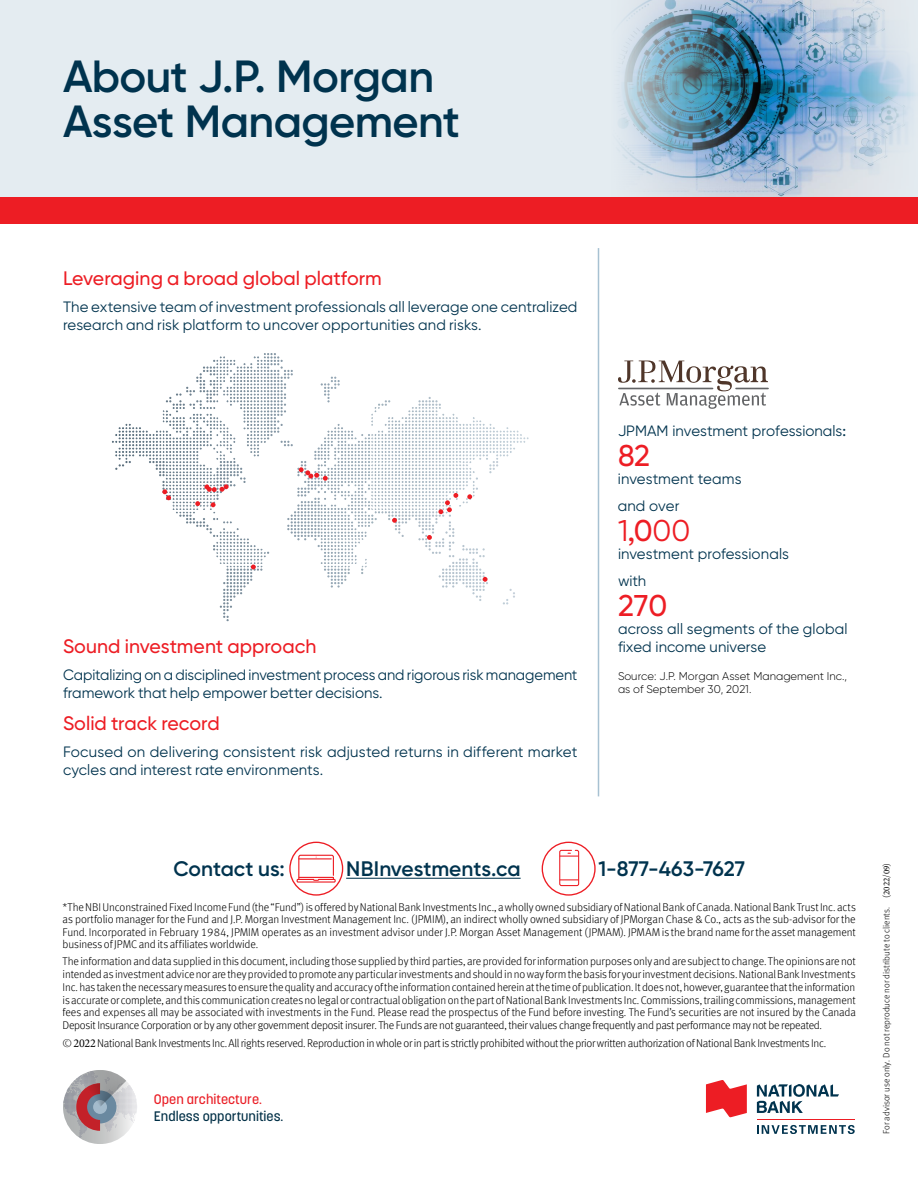
<style>
.page{position:relative;width:918px;height:1188px;background:#fff}
.page>*{position:absolute;margin:0;border:0;box-sizing:border-box;transform-origin:0 0}
.t1{font:600 45px/45px "Gilroy BN";letter-spacing:-.015em;color:#00334e}
.t2{font:500 30px "Gilroy";color:#ed1d24}
.t3{font:30px "Gilroy BN";color:#ed1d24}
.t4{font:600 21px "Gilroy BN";color:#00334e}
.t5{font:500 19.5px "Gilroy BN";color:#ed1d24}
.t6{font:15px/18px "Gilroy BN";color:#00334e}
.t7{font:500 13.65px "BN Korolev";color:#002f46}
.t8{font:500 13.65px "BN Korolev";color:#ea1e26}
.t9{font:300 11.25px/12.8px "Meta Offc Pro";letter-spacing:-.025em;color:#000;text-align:justify}
.t10{font:300 11.25px/13.2px "Gilroy";color:#000}
.t11{font:300 9px "Meta Offc Pro";color:#000}
.s1{font-family:"Gilroy";font-weight:500}
.s2{font-family:"Minion Pro";font-weight:400;font-size:12px}
.s3{font-family:"Minion Pro";font-weight:400}
</style>
<div class="page">
<hr style="left:346px;top:878px;width:175px;height:1px;background:#00334e">
<svg style="left:296px;top:854px;width:40px;height:29px"></svg>
<div style="left:289px;top:842px;width:54px;height:54px;border:1px solid #ed1d24;border-radius:50%"></div>
<div style="left:559px;top:850px;width:20px;height:36px;border:1px solid #ed1d24;border-radius:2px"></div>
<svg style="left:560px;top:879px;width:19px;height:1px"></svg>
<svg style="left:560px;top:853px;width:19px;height:4px"></svg>
<div style="left:542px;top:842px;width:54px;height:54px;border:1px solid #ed1d24;border-radius:50%"></div>
<svg style="left:706px;top:1080px;width:41px;height:37px"></svg>
<hr style="left:757px;top:1119px;width:97px;height:1px;background:#ed1d24">
<svg style="left:757px;top:1125px;width:98px;height:9px"></svg>
<svg style="left:757px;top:1084px;width:82px;height:29px"></svg>
<svg style="left:63px;top:1070px;width:74px;height:74px"></svg>
<hr style="left:598px;top:248px;width:1px;height:548px;background:#a7c1d2">
<svg style="left:179px;top:515px;width:36px;height:22px"></svg>
<svg style="left:115px;top:461px;width:16px;height:9px"></svg>
<svg style="left:166px;top:360px;width:49px;height:46px"></svg>
<svg style="left:503px;top:589px;width:12px;height:15px"></svg>
<svg style="left:324px;top:569px;width:26px;height:19px"></svg>
<svg style="left:371px;top:515px;width:6px;height:9px"></svg>
<svg style="left:489px;top:461px;width:9px;height:12px"></svg>
<svg style="left:378px;top:400px;width:12px;height:6px"></svg>
<svg style="left:418px;top:397px;width:23px;height:9px"></svg>
<img style="left:216px;top:518px;width:33px;height:22px">
<img style="left:341px;top:414px;width:31px;height:26px">
<img style="left:341px;top:538px;width:22px;height:6px">
<img style="left:164px;top:407px;width:51px;height:12px">
<img style="left:375px;top:407px;width:79px;height:9px">
<img style="left:378px;top:461px;width:83px;height:2px">
<img style="left:375px;top:511px;width:12px;height:2px">
<img style="left:119px;top:410px;width:45px;height:23px">
<img style="left:216px;top:353px;width:50px;height:12px">
<img style="left:477px;top:420px;width:42px;height:13px">
<svg style="left:267px;top:353px;width:73px;height:201px"></svg>
<svg style="left:388px;top:488px;width:100px;height:113px"></svg>
<svg style="left:220px;top:565px;width:42px;height:56px"></svg>
<svg style="left:149px;top:461px;width:22px;height:39px"></svg>
<svg style="left:195px;top:461px;width:51px;height:46px"></svg>
<div style="left:0;top:0;width:918px;height:198px;background:#e4ecf1"></div>
<img style="left:607px;top:0;width:311px;height:198px">
<div style="left:0;top:198px;width:918px;height:26px;background:#ed1d24"></div>
<svg style="left:618px;top:361px;width:150px;height:48px"></svg>
<hr style="left:736px;top:388px;width:32px;height:1px;background:#636466">
<hr style="left:619px;top:388px;width:94px;height:1px;background:#636466">
<h1 class="t1" style="left:63px;top:54px;width:399px">About J.P. Morgan<br>Asset Management</h1>
<h3 class="t5" style="left:63px;top:266px;width:320px">Leveraging a broad global platform</h3>
<h3 class="t6" style="left:63px;top:297px;width:516px">The extensive team of investment professionals all leverage one centralized research and risk platform to uncover opportunities and risks.</h3>
<h3 class="t5" style="left:63px;top:634px;width:255px">Sound investment approach</h3>
<h3 class="t6" style="left:63px;top:666px;width:516px">Capitalizing on a disciplined investment process and rigorous risk management framework that help empower better decisions.</h3>
<h3 class="t5" style="left:63px;top:712px;width:158px">Solid track record</h3>
<h3 class="t6" style="left:63px;top:743px;width:516px">Focused on delivering consistent risk adjusted returns in different market cycles and interest rate environments.</h3>
<h3 class="t6" style="left:618px;top:421px;width:229px">JPMAM investment professionals:</h3>
<h2 class="t2" style="left:618px;top:437px;width:33px">82</h2>
<h3 class="t6" style="left:618px;top:465px;width:125px;line-height:27px">investment teams and over</h3>
<h2 class="t3" style="left:618px;top:512px;width:74px">1,<span class="s1">0</span>00</h2>
<h3 class="t6" style="left:618px;top:540px;width:173px;line-height:27px">investment professionals with</h3>
<h2 class="t2" style="left:618px;top:587px;width:51px">270</h2>
<h3 class="t6" style="left:618px;top:619px;width:231px">across all segments of the global fixed income universe</h3>
<p class="t10" style="left:618px;top:669px;width:231px">Source: J.P. Morgan Asset Management Inc., as of September 30, 2021.</p>
<h3 class="t4" style="left:173px;top:856px;width:113px">Contact us:</h3>
<h3 class="t4" style="left:346px;top:856px;width:176px">NBInvestments.ca</h3>
<h3 class="t4" style="left:598px;top:856px;width:148px">1-877-463-7627</h3>
<p class="t9" style="left:63px;top:900px;width:795px">*The NBI Unconstrained Fixed Income Fund (the “Fund”) is offered by National Bank Investments Inc., a wholly owned subsidiary of National Bank of Canada. National Bank Trust Inc. acts as portfolio manager for the Fund and J.P. Morgan Investment Management Inc. (JPMIM), an indirect wholly owned subsidiary of JPMorgan Chase &amp; Co., acts as the sub-advisor for the Fund. Incorporated in February 1984, JPMIM operates as an investment advisor under J.P. Morgan Asset Management (JPMAM). JPMAM is the brand name for the asset management business of JPMC and its affiliates worldwide.</p>
<p class="t9" style="left:63px;top:955px;width:795px">The information and data supplied in this document, including those supplied by third parties, are provided for information purposes only and are subject to change. The opinions are not intended as investment advice nor are they provided to promote any particular investments and should in no way form the basis for your investment decisions. National Bank Investments Inc. has taken the necessary measures to ensure the quality and accuracy of the information contained herein at the time of publication. It does not, however, guarantee that the information is accurate or complete, and this communication creates no legal or contractual obligation on the part of National Bank Investments Inc. Commissions, trailing commissions, management fees and expenses all may be associated with investments in the Fund. Please read the prospectus of the Fund before investing. The Fund’s securities are not insured by the Canada Deposit Insurance Corporation or by any other government deposit insurer. The Funds are not guaranteed, their values change frequently and past performance may not be repeated.</p>
<p class="t9" style="left:63px;top:1036px;width:765px">©<span class="s2">2022</span>National Bank Investments Inc. All rights reserved. Reproductionin whole or in part is strictlyprohibited without the prior written authorization of National Bank Investments Inc.</p>
<p class="t8" style="left:154px;top:1091px;width:110px">Open architecture.</p>
<p class="t7" style="left:154px;top:1107px;width:131px">Endless opportunities.</p>
<p class="t11" style="left:880px;top:1134px;width:273px;rotate:-90deg">For advisor use only. Do not reproduce nor distribute to clients. (<span class="s3">2022</span>/<span class="s3">09</span>)</p>
</div>
